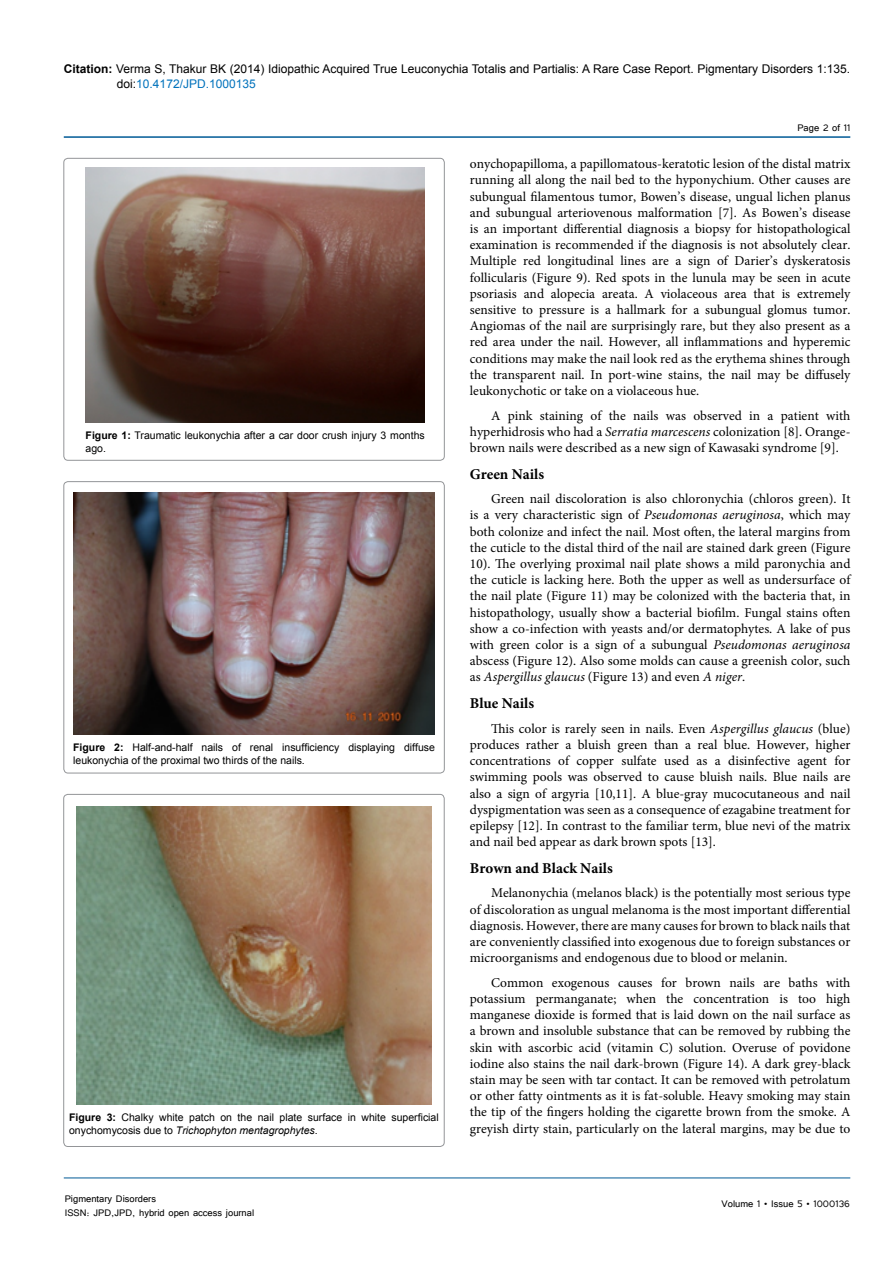
<style>
.page{position:relative;width:893px;height:1263px;background:#fff}
.page>*{position:absolute;margin:0;border:0;box-sizing:border-box;transform-origin:0 0}
.t1{font:700 15px "Minion Pro";color:#000}
.t2{font:13.5px/16.2px "Minion Pro";color:#000;text-align:justify}
.t3{font:12px/15px "Arial";color:#000}
.t4{font:12px/14.4px "Tunga";color:#000}
.t5{font:10.5px/12.6px "Arial";color:#000}
.s1{font-weight:700}
.s2{color:#0072bc}
.s3{font-style:italic}
</style>
<div class="page">
<hr style="left:64px;top:1178px;width:786px;height:1px;background:#005a96">
<hr style="left:64px;top:136px;width:786px;height:2px;background:#005a96">
<div style="left:64px;top:158px;width:380px;height:302px;border:1px solid #939598;border-radius:4px"></div>
<img style="left:86px;top:168px;width:339px;height:255px">
<img style="left:73px;top:492px;width:362px;height:243px">
<div style="left:64px;top:482px;width:380px;height:291px;border:1px solid #939598;border-radius:4px"></div>
<img style="left:76px;top:806px;width:355px;height:299px">
<div style="left:64px;top:794px;width:380px;height:352px;border:1px solid #939598;border-radius:4px"></div>
<p class="t3" style="left:117px;top:61px;width:735px;text-indent:-53px"><span class="s1">Citation:</span> Verma S, Thakur BK (2014) Idiopathic Acquired True Leuconychia Totalis and Partialis: A Rare Case Report. Pigmentary Disorders 1:135. doi:<span class="s2">10.4172/JPD.1000135</span></p>
<p class="t4" style="left:797px;top:119px;width:55px">Page 2 of 11</p>
<p class="t2" style="left:470px;top:156px;width:382px">onychopapilloma, a papillomatous-keratotic lesion of the distal matrix running all along the nail bed to the hyponychium. Other causes are subungual filamentous tumor, Bowen’s disease, ungual lichen planus and subungual arteriovenous malformation [7]. As Bowen’s disease is an important differential diagnosis a biopsy for histopathological examination is recommended if the diagnosis is not absolutely clear.<br>Multiple red longitudinal lines are a sign of Darier’s dyskeratosis follicularis (Figure 9). Red spots in the lunula may be seen in acute psoriasis and alopecia areata. A violaceous area that is extremely sensitive to pressure is a hallmark for a subungual glomus tumor.<br>Angiomas of the nail are surprisingly rare, but they also present as a red area under the nail. However, all inflammations and hyperemic conditions may make the nail look red as the erythema shines through the transparent nail. In port-wine stains, the nail may be diffusely leukonychotic or take on a violaceous hue.</p>
<p class="t2" style="left:470px;top:407px;width:382px;text-indent:21px">A pink staining of the nails was observed in a patient with hyperhidrosis who had a <span class="s3">Serratia marcescens</span> colonization [8]. Orange&shy;brown nails were described as a new sign of Kawasaki syndrome [9].</p>
<p class="t1" style="left:470px;top:463px;width:76px">Green Nails</p>
<p class="t2" style="left:470px;top:491px;width:382px;text-indent:21px">Green nail discoloration is also chloronychia (chloros green). It is a very characteristic sign of <span class="s3">Pseudomonas aeruginosa</span>, which may both colonize and infect the nail. Most often, the lateral margins from the cuticle to the distal third of the nail are stained dark green (Figure 10). The overlying proximal nail plate shows a mild paronychia and the cuticle is lacking here. Both the upper as well as undersurface of the nail plate (Figure 11) may be colonized with the bacteria that, in histopathology, usually show a bacterial biofilm. Fungal stains often show a co-infection with yeasts and/or dermatophytes. A lake of pus with green color is a sign of a subungual <span class="s3">Pseudomonas aeruginosa </span>abscess (Figure 12). Also some molds can cause a greenish color, such as <span class="s3">Aspergillus glaucus</span> (Figure 13) and even <span class="s3">A niger</span>.</p>
<p class="t1" style="left:470px;top:693px;width:66px">Blue Nails</p>
<p class="t2" style="left:470px;top:720px;width:382px;text-indent:21px">This color is rarely seen in nails. Even <span class="s3">Aspergillus glaucus</span> (blue) produces rather a bluish green than a real blue. However, higher concentrations of copper sulfate used as a disinfective agent for swimming pools was observed to cause bluish nails. Blue nails are also a sign of argyria [10,11]. A blue-gray mucocutaneous and nail dyspigmentation was seen as a consequence of ezagabine treatment for epilepsy [12]. In contrast to the familiar term, blue nevi of the matrix and nail bed appear as dark brown spots [13].</p>
<p class="t1" style="left:470px;top:857px;width:144px">Brown and Black Nails</p>
<p class="t2" style="left:470px;top:885px;width:382px;text-indent:21px">Melanonychia (melanos black) is the potentially most serious type of discoloration as ungual melanoma is the most important differential diagnosis. However, there are many causes for brown to black nails that are conveniently classified into exogenous due to foreign substances or microorganisms and endogenous due to blood or melanin.</p>
<p class="t2" style="left:470px;top:974px;width:382px;text-indent:21px">Common exogenous causes for brown nails are baths with potassium permanganate; when the concentration is too high manganese dioxide is formed that is laid down on the nail surface as a brown and insoluble substance that can be removed by rubbing the skin with ascorbic acid (vitamin C) solution. Overuse of povidone iodine also stains the nail dark-brown (Figure 14). A dark grey-black stain may be seen with tar contact. It can be removed with petrolatum or other fatty ointments as it is fat-soluble. Heavy smoking may stain the tip of the fingers holding the cigarette brown from the smoke. A greyish dirty stain, particularly on the lateral margins, may be due to</p>
<p class="t5" style="left:86px;top:429px;width:341px"><span class="s1">Figure 1:</span> Traumatic leukonychia after a car door crush injury 3 months ago.</p>
<p class="t5" style="left:73px;top:741px;width:363px"><span class="s1">Figure 2:</span> Half-and-half nails of renal insufficiency displaying diffuse leukonychia of the proximal two thirds of the nails.</p>
<p class="t5" style="left:69px;top:1111px;width:371px"><span class="s1">Figure 3:</span> Chalky white patch on the nail plate surface in white superficial onychomycosis due to <span class="s3">Trichophyton mentagrophytes</span>.</p>
<p class="t4" style="left:65px;top:1190px;width:191px">Pigmentary Disorders<br>ISSN: JPD,JPD, hybrid open access journal</p>
<p class="t4" style="left:722px;top:1196px;width:130px">Volume 1 • Issue 5 • 1000136</p>
</div>
